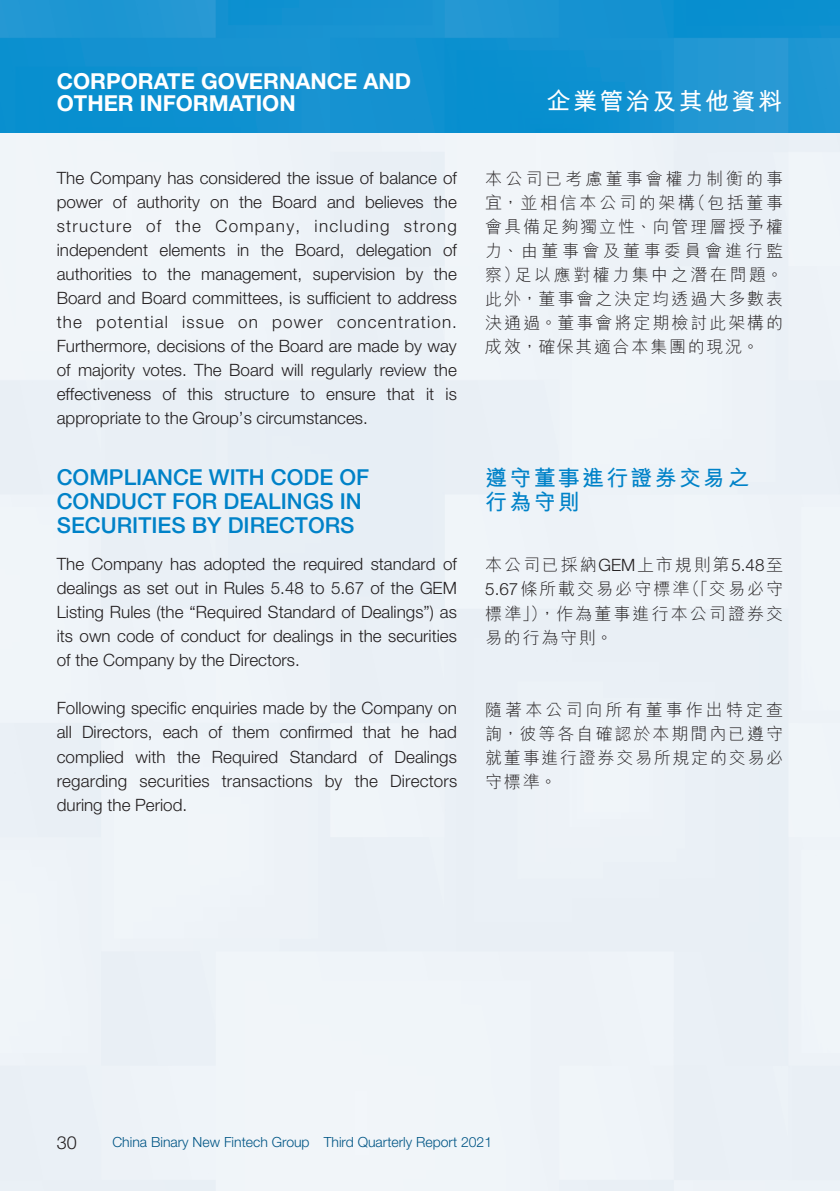
<style>
.page{position:relative;width:840px;height:1191px;background:#fff}
.page>*{position:absolute;margin:0;border:0;box-sizing:border-box;transform-origin:0 0}
.t1{font:700 24px "M Hei HK";letter-spacing:.1em;color:#fff}
.t2{font:500 22px "Helvetica Neue LT Std";color:#0082c8}
.t3{font:700 22px/22.4px "Helvetica Neue LT Std";color:#fff}
.t4{font:700 22px/24px "M Hei HK";letter-spacing:.1em;color:#0082c8}
.t5{font:300 18px "Helvetica Neue LT Std";color:#231f20}
.t6{font:300 17px/24px "Helvetica Neue LT Std";color:#231f20;text-align:justify}
.t7{font:300 17px/24px "M Hei HK";letter-spacing:.115em;color:#231f20;text-align:justify}
.t8{font:300 14px "Helvetica Neue LT Std";color:#005585}
.s1{font-family:"Helvetica Neue LT Std"}
</style>
<div class="page">
<div style="left:0;top:132px;width:839px;height:1059px;background:#edf2f7"></div>
<svg style="left:0;top:0;width:839px;height:132px;background:#1492d0"></svg>
<p class="t3" style="left:57px;top:69px;width:356px">CORPORATE GOVERNANCE AND<br>OTHER INFORMATION</p>
<p class="t6" style="left:57px;top:166px;width:401px">The Company has considered the issue of balance of power of authority on the Board and believes the structure of the Company, including strong independent elements in the Board, delegation of authorities to the management, supervision by the Board and Board committees, is sufficient to address the potential issue on power concentration.<br>Furthermore, decisions of the Board are made by way of majority votes. The Board will regularly review the effectiveness of this structure to ensure that it is appropriate to the Group’s circumstances.</p>
<p class="t2" style="left:57px;top:464px;width:32px">COMPLIANCE</p>
<p class="t2" style="left:209px;top:464px;width:33px">WITH</p>
<p class="t2" style="left:271px;top:464px;width:32px">CODE</p>
<p class="t2" style="left:339px;top:464px;width:16px">OF</p>
<p class="t2" style="left:57px;top:488px;width:33px">CONDUCT</p>
<p class="t2" style="left:172px;top:488px;width:16px">FOR</p>
<p class="t2" style="left:223px;top:488px;width:30px">DEALINGS</p>
<p class="t2" style="left:339px;top:488px;width:11px">IN</p>
<p class="t2" style="left:57px;top:512px;width:28px">SECURITIES</p>
<p class="t2" style="left:192px;top:512px;width:67px">BY DIRECTORS</p>
<p class="t6" style="left:57px;top:552px;width:401px">The Company has adopted the required standard of dealings as set out in Rules 5.48 to 5.67 of the GEM Listing Rules (the “Required Standard of Dealings”) as its own code of conduct for dealings in the securities of the Company by the Directors.</p>
<p class="t6" style="left:57px;top:696px;width:402px">Following specific enquiries made by the Company on all Directors, each of them confirmed that he had complied with the Required Standard of Dealings regarding securities transactions by the Directors during the Period.</p>
<h1 class="t1" style="left:546px;top:84px;width:237px">企業管治及其他資料</h1>
<p class="t7" style="left:485px;top:167px;width:299px">本公司已考慮董事會權力制衡的事宜，並相信本公司的架構（包括董事會具備足夠獨立性、向管理層授予權力、由董事會及董事委員會進行監察）足以應對權力集中之潛在問題。此外，董事會之決定均透過大多數表決通過。董事會將定期檢討此架構的成效，確保其適合本集團的現況。</p>
<p class="t4" style="left:485px;top:464px;width:265px">遵守董事進行證券交易之行為守則</p>
<p class="t7" style="left:485px;top:553px;width:299px">本公司已採納<span class="s1">GEM</span>上市規則第<span class="s1">5.48</span>至<span class="s1">5.67</span>條所載交易必守標準（「交易必守標準」），作為董事進行本公司證券交易的行為守則。</p>
<p class="t7" style="left:485px;top:697px;width:299px">隨著本公司向所有董事作出特定查詢，彼等各自確認於本期間內已遵守就董事進行證券交易所規定的交易必守標準。</p>
<p class="t5" style="left:57px;top:1131px;width:22px">30</p>
<p class="t8" style="left:112px;top:1133px;width:381px">China Binary New Fintech Group Third Quarterly Report 2021</p>
</div>
